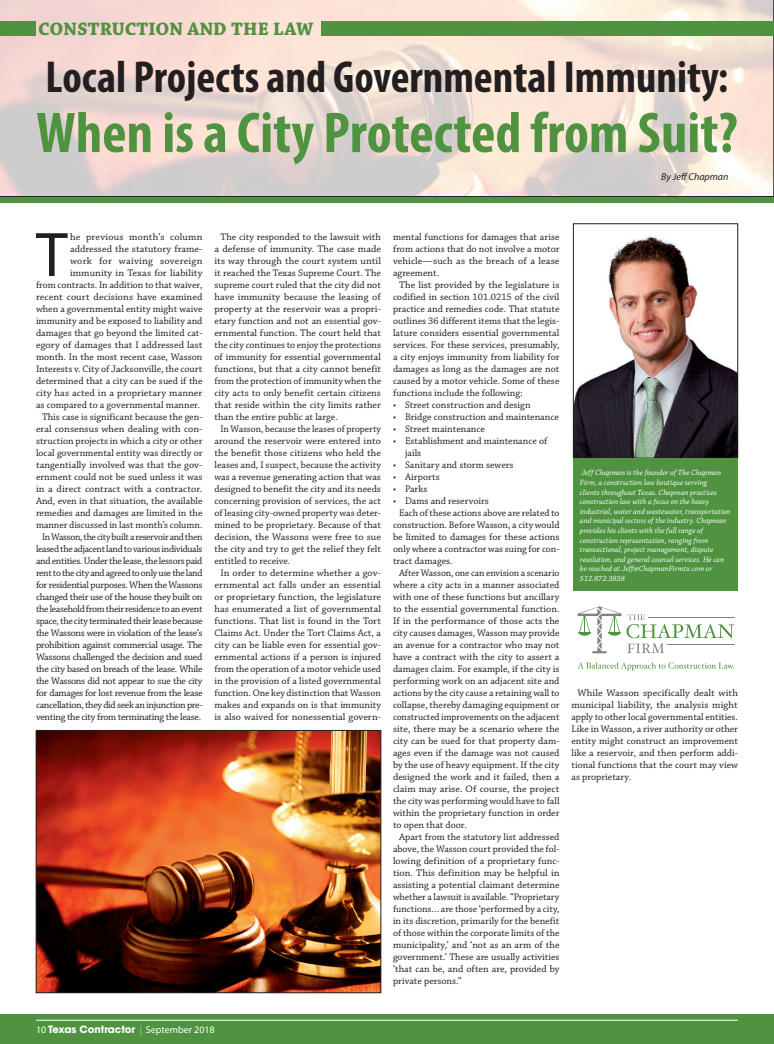
<style>
.page{position:relative;width:774px;height:1044px;background:#fff}
.page>*{position:absolute;margin:0;border:0;box-sizing:border-box;transform-origin:0 0}
.body{font:63.4px "Myriad Pro";color:#231f20}
.feature_title{font:700 condensed 58px "Myriad Pro";color:#4f9341}
.feature_title-2{font:700 condensed 45px "Myriad Pro";color:#231f20}
.t1{font:700 19px "Chaparral Pro";color:#4f9341}
.body-2{font:10px/12px "Chaparral Pro";color:#231f20;text-align:justify}
.body-3{font:10px/12px "Chaparral Pro";letter-spacing:-.03em;color:#231f20;text-align:center}
.t2{font:10px "Myriad Pro";color:#fff}
.author{font:italic 10px "Myriad Pro";color:#231f20}
.caption_-_white{font:italic 8px/9.6px "Chaparral Pro";color:#fff}
.s1{font-family:"ITC Avant Garde Std";font-weight:700}
.s2{font-family:"ITC Avant Garde Std";font-weight:200}
</style>
<div class="page">
<div style="left:0;top:1014px;width:774px;height:30px;background:#4f9341"></div>
<hr style="left:36px;top:1020px;width:702px;height:1px;background:#fff">
<img style="left:575px;top:236px;width:161px;height:220px">
<div style="left:573px;top:224px;width:165px;height:234px;border:1px solid #231f20"></div>
<svg style="left:0;top:0;width:774px;height:197px;background:#ecdbd2"></svg>
<svg style="left:578px;top:662px;width:156px;height:9px"></svg>
<svg style="left:578px;top:606px;width:156px;height:47px"></svg>
<div style="left:573px;top:458px;width:165px;height:133px;background:#4f9341"></div>
<img style="left:38px;top:732px;width:341px;height:259px">
<div style="left:36px;top:730px;width:345px;height:263px;border:1px solid #231f20"></div>
<div style="left:0;top:197px;width:774px;height:5px;background:#4f9341"></div>
<div style="left:0;top:21px;width:36px;height:15px;background:#4f9341"></div>
<div style="left:322px;top:21px;width:452px;height:15px;background:#4f9341"></div>
<p class="t1" style="left:38px;top:18px;width:277px">CONSTRUCTION AND THE LAW</p>
<p class="feature_title-2" style="left:46px;top:49px;width:684px">Local Projects and Governmental Immunity:</p>
<p class="feature_title" style="left:36px;top:97px;width:703px">When is a City Protected from Suit?</p>
<p class="author" style="left:661px;top:170px;width:69px">By Jeff Chapman</p>
<p class="body-2" style="left:36px;top:231px;width:168px;text-align:right">he previous month’s column addressed the statutory frame-<br>work for waiving sovereign immunity in Texas for liability<br>from contracts. In addition to that waiver, recent court decisions have examined when a governmental entity might waive immunity and be exposed to liability and damages that go beyond the limited cat&shy;egory of damages that I addressed last month. In the most recent case, Wasson Interests v. City of Jacksonville, the court determined that a city can be sued if the city has acted in a proprietary manner as compared to a governmental manner.</p>
<p class="body-2" style="left:36px;top:411px;width:168px;text-align:center">This case is significant because the gen&shy;eral consensus when dealing with con&shy;struction projects in which a city or other local governmental entity was directly or tangentially involved was that the gov&shy;ernment could not be sued unless it was in a direct contract with a contractor.<br>And, even in that situation, the available remedies and damages are limited in the manner discussed in last month’s column.</p>
<p class="body-3" style="left:36px;top:531px;width:168px">In Wasson, the city built a reservoir and then leased the adjacent land to various individuals and entities. Under the lease, the lessors paid rent to the city and agreed to only use the land for residential purposes. When the Wassons changed their use of the house they built on the leasehold from their residence to an event space, the city terminated their lease because the Wassons were in violation of the lease’s prohibition against commercial usage. The Wassons challenged the decision and sued the city based on breach of the lease. While the Wassons did not appear to sue the city for damages for lost revenue from the lease cancellation, they did seek an injunction pre&shy;venting the city from terminating the lease.</p>
<p class="body" style="left:36px;top:216px;width:33px">T</p>
<p class="body-2" style="left:214px;top:231px;width:168px;text-indent:6px">The city responded to the lawsuit with a defense of immunity. The case made its way through the court system until it reached the Texas Supreme Court. The supreme court ruled that the city did not have immunity because the leasing of property at the reservoir was a propri&shy;etary function and not an essential gov&shy;ernmental function. The court held that the city continues to enjoy the protections of immunity for essential governmental functions, but that a city cannot benefit from the protection of immunity when the city acts to only benefit certain citizens that reside within the city limits rather than the entire public at large.</p>
<p class="body-2" style="left:214px;top:423px;width:168px;text-indent:6px">In Wasson, because the leases of property around the reservoir were entered into the benefit those citizens who held the leases and, I suspect, because the activity was a revenue generating action that was designed to benefit the city and its needs concerning provision of services, the act of leasing city-owned property was deter&shy;mined to be proprietary. Because of that decision, the Wassons were free to sue the city and try to get the relief they felt entitled to receive.</p>
<p class="body-2" style="left:214px;top:567px;width:168px;text-align:center">In order to determine whether a gov&shy;ernmental act falls under an essential or proprietary function, the legislature has enumerated a list of governmental functions. That list is found in the Tort Claims Act. Under the Tort Claims Act, a city can be liable even for essential gov&shy;ernmental actions if a person is injured from the operation of a motor vehicle used in the provision of a listed governmental function. One key distinction that Wasson makes and expands on is that immunity is also waived for nonessential govern-</p>
<p class="body-2" style="left:393px;top:231px;width:168px">mental functions for damages that arise from actions that do not involve a motor vehicle—such as the breach of a lease agreement.</p>
<p class="body-2" style="left:393px;top:279px;width:168px;text-indent:6px">The list provided by the legislature is codified in section 101.0215 of the civil practice and remedies code. That statute outlines 36 different items that the legis&shy;lature considers essential governmental services. For these services, presumably, a city enjoys immunity from liability for damages as long as the damages are not caused by a motor vehicle. Some of these functions include the following:</p>
<p class="body-2" style="left:393px;top:399px;width:139px">• Street construction and design</p>
<p class="body-2" style="left:393px;top:411px;width:167px">• Bridge construction and maintenance</p>
<p class="body-2" style="left:393px;top:423px;width:93px">• Street maintenance</p>
<p class="body-2" style="left:405px;top:435px;width:144px;text-indent:-12px">• Establishment and maintenance of jails</p>
<p class="body-2" style="left:393px;top:459px;width:122px">• Sanitary and storm sewers</p>
<p class="body-2" style="left:393px;top:471px;width:48px">• Airports</p>
<p class="body-2" style="left:393px;top:483px;width:36px">• Parks</p>
<p class="body-2" style="left:393px;top:495px;width:97px">• Dams and reservoirs</p>
<p class="body-2" style="left:393px;top:507px;width:168px;text-indent:6px">Each of these actions above are related to construction. Before Wasson, a city would be limited to damages for these actions only where a contractor was suing for con&shy;tract damages.</p>
<p class="body-2" style="left:393px;top:567px;width:168px;text-indent:6px">After Wasson, one can envision a scenario where a city acts in a manner associated with one of these functions but ancillary to the essential governmental function.<br>If in the performance of those acts the city causes damages, Wasson may provide an avenue for a contractor who may not have a contract with the city to assert a damages claim. For example, if the city is performing work on an adjacent site and actions by the city cause a retaining wall to collapse, thereby damaging equipment or constructed improvements on the adjacent site, there may be a scenario where the city can be sued for that property dam&shy;ages even if the damage was not caused by the use of heavy equipment. If the city designed the work and it failed, then a claim may arise. Of course, the project the city was performing would have to fall within the proprietary function in order to open that door.</p>
<p class="body-2" style="left:393px;top:831px;width:168px;text-indent:6px">Apart from the statutory list addressed above, the Wasson court provided the fol&shy;lowing definition of a proprietary func&shy;tion. This definition may be helpful in assisting a potential claimant determine whether a lawsuit is available. “Proprietary functions… are those ‘performed by a city, in its discretion, primarily for the benefit of those within the corporate limits of the municipality,’ and ‘not as an arm of the government.’ These are usually activities ‘that can be, and often are, provided by private persons.”</p>
<p class="caption_-_white" style="left:580px;top:468px;width:152px">Jeff Chapman is the founder of The Chapman Firm, a construction law boutique serving<br>clients throughout Texas. Chapman practices construction law with a focus on the heavy industrial, water and wastewater, transportation and municipal sectors of the industry. Chapman provides his clients with the full range of construction representation, ranging from transactional, project management, dispute resolution, and general counsel services. He can be reached at Jeff@ChapmanFirmtx.com or 512.872.3838</p>
<p class="body-2" style="left:572px;top:687px;width:168px;text-indent:6px">While Wasson specifically dealt with municipal liability, the analysis might apply to other local governmental entities.<br>Like in Wasson, a river authority or other entity might construct an improvement like a reservoir, and then perform addi&shy;tional functions that the court may view as proprietary.</p>
<p class="t2" style="left:36px;top:1023px;width:180px">10 <span class="s1">Texas Contractor</span> <span class="s2">|</span> September 2018</p>
</div>
